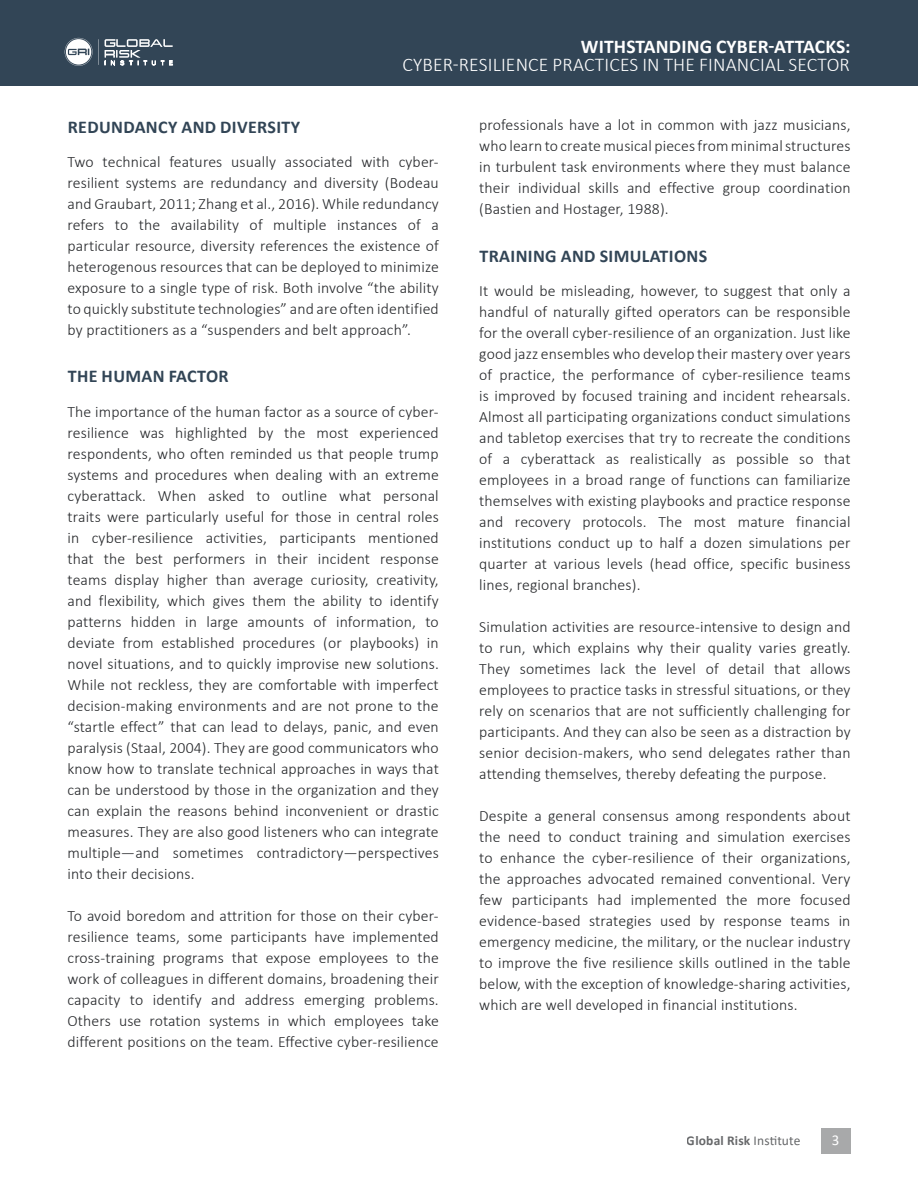
<style>
.page{position:relative;width:918px;height:1188px;background:#fff}
.page>*{position:absolute;margin:0;border:0;box-sizing:border-box;transform-origin:0 0}
.t1{font:300 19.5px "Calibri";letter-spacing:.01em;color:#fff}
.t2{font:700 19.5px "Calibri";letter-spacing:.01em;color:#fff}
.t3{font:700 18px "Calibri";letter-spacing:.02em;color:#324556}
.t4{font:300 15.75px/21px "Calibri";letter-spacing:.01em;color:#242629;text-align:justify}
.t5{font:15px "Calibri";color:#fff}
.t6{font:700 13.5px "Calibri";letter-spacing:.01em;color:#242629}
.s1{font-weight:400}
</style>
<div class="page">
<div style="left:821px;top:1129px;width:30px;height:25px;background:#a8a9aa"></div>
<div style="left:0;top:0;width:918px;height:85px;background:#324556"></div>
<svg style="left:65px;top:38px;width:28px;height:28px"></svg>
<svg style="left:104px;top:39px;width:69px;height:26px"></svg>
<p class="t2" style="left:581px;top:33px;width:271px">WITHSTANDING CYBER-ATTACKS:</p>
<p class="t1" style="left:403px;top:52px;width:449px">CYBER-RESILIENCE PRACTICES IN THE FINANCIAL SECTOR</p>
<p class="t3" style="left:68px;top:114px;width:234px">REDUNDANCY AND DIVERSITY</p>
<p class="t4" style="left:68px;top:151px;width:373px">Two technical features usually associated with cyber&shy;resilient systems are redundancy and diversity (Bodeau and Graubart, 2011; Zhang et al., 2016). While redundancy refers to the availability of multiple instances of a particular resource, diversity references the existence of heterogenous resources that can be deployed to minimize exposure to a single type of risk. Both involve “the ability to quickly substitute technologies” and are often identified by practitioners as a “suspenders and belt approach”.</p>
<p class="t3" style="left:68px;top:364px;width:162px">THE HUMAN FACTOR</p>
<p class="t4" style="left:68px;top:401px;width:373px">The importance of the human factor as a source of cyber&shy;resilience was highlighted by the most experienced respondents, who often reminded us that people trump systems and procedures when dealing with an extreme cyberattack. When asked to outline what personal traits were particularly useful for those in central roles in cyber-resilience activities, participants mentioned that the best performers in their incident response teams display higher than average curiosity, creativity, and flexibility, which gives them the ability to identify patterns hidden in large amounts of information, to deviate from established procedures (or playbooks) in novel situations, and to quickly improvise new solutions.<br>While not reckless, they are comfortable with imperfect decision-making environments and are not prone to the “startle effect” that can lead to delays, panic, and even paralysis (Staal, 2004). They are good communicators who know how to translate technical approaches in ways that can be understood by those in the organization and they can explain the reasons behind inconvenient or drastic measures. They are also good listeners who can integrate multiple—and sometimes contradictory—perspectives into their decisions.</p>
<p class="t4" style="left:68px;top:905px;width:373px">To avoid boredom and attrition for those on their cyber&shy;resilience teams, some participants have implemented cross-training programs that expose employees to the work of colleagues in different domains, broadening their capacity to identify and address emerging problems.<br>Others use rotation systems in which employees take different positions on the team. Effective cyber-resilience</p>
<p class="t4" style="left:479px;top:115px;width:373px">professionals have a lot in common with jazz musicians, who learn to create musical pieces from minimal structures in turbulent task environments where they must balance their individual skills and effective group coordination (Bastien and Hostager, 1988).</p>
<p class="t3" style="left:480px;top:243px;width:229px">TRAINING AND SIMULATIONS</p>
<p class="t4" style="left:479px;top:280px;width:373px">It would be misleading, however, to suggest that only a handful of naturally gifted operators can be responsible for the overall cyber-resilience of an organization. Just like good jazz ensembles who develop their mastery over years of practice, the performance of cyber-resilience teams is improved by focused training and incident rehearsals.<br>Almost all participating organizations conduct simulations and tabletop exercises that try to recreate the conditions of a cyberattack as realistically as possible so that employees in a broad range of functions can familiarize themselves with existing playbooks and practice response and recovery protocols. The most mature financial institutions conduct up to half a dozen simulations per quarter at various levels (head office, specific business lines, regional branches).</p>
<p class="t4" style="left:479px;top:616px;width:373px">Simulation activities are resource-intensive to design and to run, which explains why their quality varies greatly.<br>They sometimes lack the level of detail that allows employees to practice tasks in stressful situations, or they rely on scenarios that are not sufficiently challenging for participants. And they can also be seen as a distraction by senior decision-makers, who send delegates rather than attending themselves, thereby defeating the purpose.</p>
<p class="t4" style="left:479px;top:805px;width:373px">Despite a general consensus among respondents about the need to conduct training and simulation exercises to enhance the cyber-resilience of their organizations, the approaches advocated remained conventional. Very few participants had implemented the more focused evidence-based strategies used by response teams in emergency medicine, the military, or the nuclear industry to improve the five resilience skills outlined in the table below, with the exception of knowledge-sharing activities, which are well developed in financial institutions.</p>
<p class="t6" style="left:687px;top:1131px;width:115px">Global Risk <span class="s1">Institute</span></p>
<p class="t5" style="left:832px;top:1130px;width:9px">3</p>
</div>
